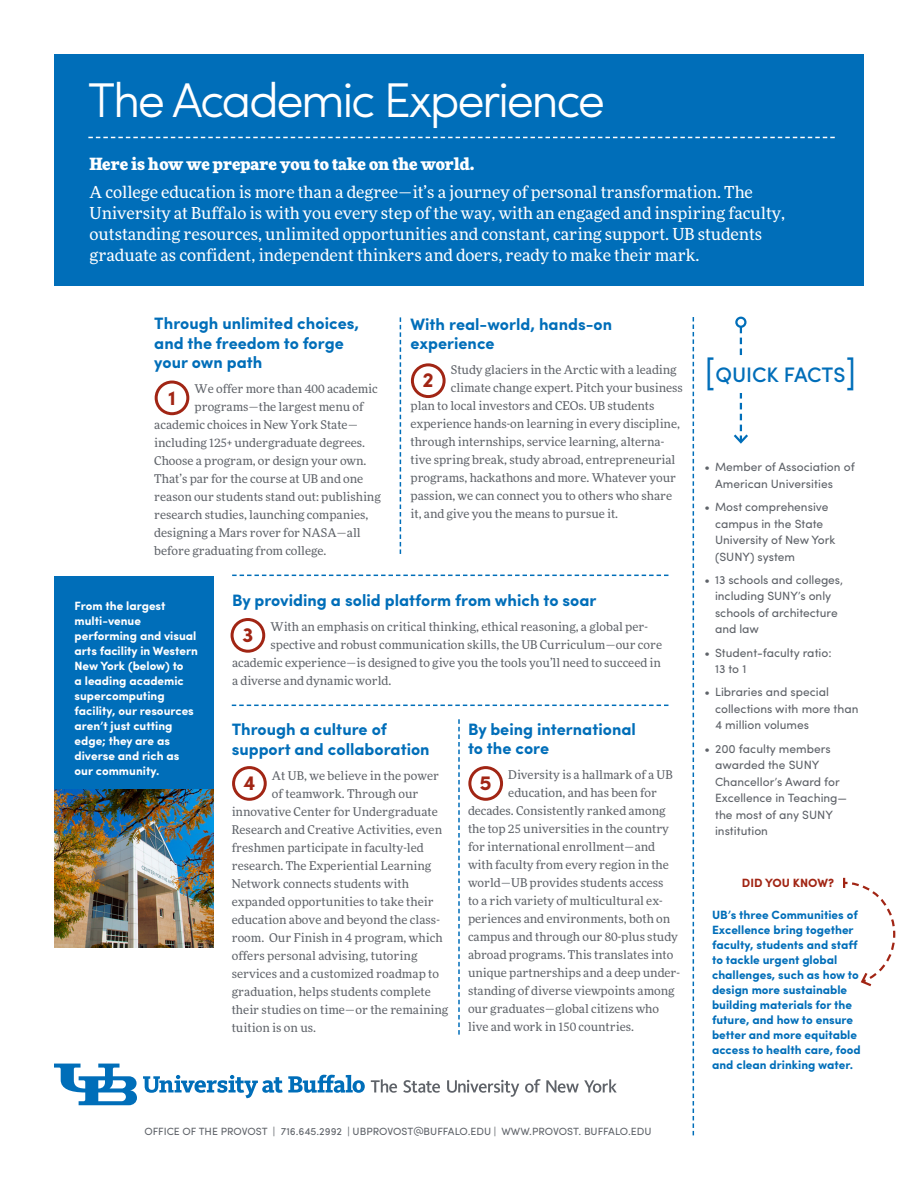
<style>
.page{position:relative;width:918px;height:1188px;background:#fff}
.page>*{position:absolute;margin:0;border:0;box-sizing:border-box;transform-origin:0 0}
.t1{font:300 48.9px "Sofia Pro";letter-spacing:-.05em;color:#fff}
.t2{font:500 21px "Sofia Pro";color:#006eb9}
.t3{font:700 20.7px "Sofia Pro";color:#a12514}
.t4{font:16.5px/21px "FF More Pro";color:#fff}
.t5{font:700 16.5px/19.5px "Sofia Pro";color:#006eb9}
.t6{font:900 16.5px "FF More Pro";color:#fff}
.t7{font:12px "FF More Pro";color:#5f6369}
.t8{font:12px/16.5px "Sofia Pro";color:#5f6369}
.t9{font:700 12px/15px "Sofia Pro";color:#006eb9}
.t10{font:700 12px/15px "Sofia Pro";color:#fff}
.t11{font:700 12px "Sofia Pro";color:#a12514}
.t12{font:10.5px "Sofia Pro";color:#5f6369}
.s1{font-weight:300;font-size:36px}
</style>
<div class="page">
<img style="left:54px;top:788px;width:159px;height:159px">
<div style="left:54px;top:54px;width:810px;height:232px;background:#006eb9"></div>
<div style="left:54px;top:576px;width:159px;height:212px;background:#006eb9"></div>
<svg style="left:400px;top:317px;width:1px;height:237px"></svg>
<svg style="left:458px;top:719px;width:2px;height:316px"></svg>
<svg style="left:693px;top:317px;width:1px;height:818px"></svg>
<svg style="left:232px;top:575px;width:436px;height:1px"></svg>
<svg style="left:232px;top:705px;width:436px;height:1px"></svg>
<svg style="left:88px;top:137px;width:747px;height:1px"></svg>
<svg style="left:54px;top:1064px;width:83px;height:41px"></svg>
<svg style="left:371px;top:1079px;width:26px;height:14px"></svg>
<svg style="left:403px;top:1080px;width:37px;height:13px"></svg>
<svg style="left:447px;top:1080px;width:72px;height:17px"></svg>
<svg style="left:525px;top:1079px;width:92px;height:14px"></svg>
<svg style="left:143px;top:1075px;width:222px;height:23px"></svg>
<div style="left:735px;top:317px;width:12px;height:11px;border:2px solid #006eb9;border-radius:50%"></div>
<svg style="left:734px;top:327px;width:14px;height:117px"></svg>
<div style="left:735px;top:359px;width:12px;height:34px;background:#fff"></div>
<div style="left:155px;top:381px;width:34px;height:34px;border:3px solid #a12514;border-radius:50%"></div>
<div style="left:411px;top:363px;width:35px;height:35px;border:3px solid #a12514;border-radius:50%"></div>
<div style="left:231px;top:618px;width:34px;height:35px;border:3px solid #a12514;border-radius:50%"></div>
<div style="left:232px;top:766px;width:35px;height:35px;border:3px solid #a12514;border-radius:50%"></div>
<div style="left:468px;top:766px;width:35px;height:35px;border:3px solid #a12514;border-radius:50%"></div>
<svg style="left:843px;top:878px;width:53px;height:109px"></svg>
<p class="t1" style="left:88px;top:64px;width:519px">The Academic Experience</p>
<p class="t6" style="left:90px;top:151px;width:387px">Here is how we prepare you to take on the world.</p>
<p class="t4" style="left:90px;top:180px;width:697px">A college education is more than a degree—it’s a journey of personal transformation. The University at Buffalo is with you every step of the way, with an engaged and inspiring faculty, outstanding resources, unlimited opportunities and constant, caring support. UB students graduate as confident, independent thinkers and doers, ready to make their mark.</p>
<p class="t5" style="left:154px;top:313px;width:206px">Through unlimited choices, and the freedom to forge your own path</p>
<p class="t7" style="left:195px;top:381px;width:185px">We offer more than 400 academic</p>
<p class="t7" style="left:195px;top:399px;width:170px">programs—the largest menu of</p>
<p class="t7" style="left:154px;top:417px;width:205px">academic choices in New York State—</p>
<p class="t7" style="left:154px;top:435px;width:212px">including 125+ undergraduate degrees.</p>
<p class="t7" style="left:154px;top:453px;width:214px">Choose a program, or design your own.</p>
<p class="t7" style="left:154px;top:471px;width:210px">That’s par for the course at UB and one</p>
<p class="t7" style="left:154px;top:489px;width:228px">reason our students stand out: publishing</p>
<p class="t7" style="left:154px;top:507px;width:216px">research studies, launching companies,</p>
<p class="t7" style="left:154px;top:525px;width:208px">designing a Mars rover for NASA—all</p>
<p class="t7" style="left:154px;top:543px;width:174px">before graduating from college.</p>
<p class="t5" style="left:232px;top:590px;width:366px">By providing a solid platform from which to soar</p>
<p class="t7" style="left:270px;top:619px;width:379px">With an emphasis on critical thinking, ethical reasoning, a global per-</p>
<p class="t7" style="left:270px;top:637px;width:393px">spective and robust communication skills, the UB Curriculum—our core</p>
<p class="t7" style="left:232px;top:655px;width:430px">academic experience—is designed to give you the tools you’ll need to succeed in</p>
<p class="t7" style="left:232px;top:673px;width:161px">a diverse and dynamic world.</p>
<p class="t5" style="left:411px;top:313px;width:203px">With real-world, hands-on experience</p>
<p class="t7" style="left:451px;top:362px;width:227px">Study glaciers in the Arctic with a leading</p>
<p class="t7" style="left:451px;top:380px;width:234px">climate change expert. Pitch your business</p>
<p class="t7" style="left:411px;top:398px;width:245px">plan to local investors and CEOs. UB students</p>
<p class="t7" style="left:411px;top:416px;width:271px">experience hands-on learning in every discipline,</p>
<p class="t7" style="left:411px;top:434px;width:255px">through internships, service learning, alterna-</p>
<p class="t7" style="left:411px;top:452px;width:266px">tive spring break, study abroad, entrepreneurial</p>
<p class="t7" style="left:411px;top:470px;width:267px">programs, hackathons and more. Whatever your</p>
<p class="t7" style="left:411px;top:488px;width:263px">passion, we can connect you to others who share</p>
<p class="t7" style="left:411px;top:506px;width:209px">it, and give you the means to pursue it.</p>
<p class="t3" style="left:423px;top:364px;width:13px">2</p>
<p class="t3" style="left:168px;top:382px;width:9px">1</p>
<p class="t10" style="left:75px;top:597px;width:125px">From the largest multi-venue performing and visual arts facility in Western<br>New York (below) to<br>a leading academic supercomputing facility, our resources aren’t just cutting edge; they are as diverse and rich as our community.</p>
<p class="t3" style="left:242px;top:619px;width:13px">3</p>
<p class="t5" style="left:468px;top:718px;width:169px">By being international to the core</p>
<p class="t7" style="left:508px;top:766px;width:166px">Diversity is a hallmark of a UB</p>
<p class="t7" style="left:508px;top:784px;width:150px">education, and has been for</p>
<p class="t7" style="left:468px;top:802px;width:199px">decades. Consistently ranked among</p>
<p class="t7" style="left:468px;top:820px;width:203px">the top 25 universities in the country</p>
<p class="t7" style="left:468px;top:838px;width:189px">for international enrollment—and</p>
<p class="t7" style="left:468px;top:856px;width:202px">with faculty from every region in the</p>
<p class="t7" style="left:468px;top:874px;width:197px">world—UB provides students access</p>
<p class="t7" style="left:468px;top:892px;width:196px">to a rich variety of multicultural ex-</p>
<p class="t7" style="left:468px;top:910px;width:204px">periences and environments, both on</p>
<p class="t7" style="left:468px;top:928px;width:211px">campus and through our 80-plus study</p>
<p class="t7" style="left:468px;top:946px;width:207px">abroad programs. This translates into</p>
<p class="t7" style="left:468px;top:964px;width:214px">unique partnerships and a deep under-</p>
<p class="t7" style="left:468px;top:982px;width:208px">standing of diverse viewpoints among</p>
<p class="t7" style="left:468px;top:1000px;width:193px">our graduates—global citizens who</p>
<p class="t7" style="left:468px;top:1018px;width:168px">live and work in 150 countries.</p>
<p class="t5" style="left:232px;top:719px;width:199px">Through a culture of support and collaboration</p>
<p class="t7" style="left:272px;top:767px;width:169px">At UB, we believe in the power</p>
<p class="t7" style="left:272px;top:785px;width:148px">of teamwork. Through our</p>
<p class="t7" style="left:232px;top:803px;width:208px">innovative Center for Undergraduate</p>
<p class="t7" style="left:232px;top:821px;width:212px">Research and Creative Activities, even</p>
<p class="t7" style="left:232px;top:839px;width:194px">freshmen participate in faculty-led</p>
<p class="t7" style="left:232px;top:857px;width:201px">research. The Experiential Learning</p>
<p class="t7" style="left:232px;top:875px;width:179px">Network connects students with</p>
<p class="t7" style="left:232px;top:893px;width:204px">expanded opportunities to take their</p>
<p class="t7" style="left:232px;top:911px;width:210px">education above and beyond the class-</p>
<p class="t7" style="left:232px;top:929px;width:212px">room. Our Finish in 4 program, which</p>
<p class="t7" style="left:232px;top:947px;width:187px">offers personal advising, tutoring</p>
<p class="t7" style="left:232px;top:965px;width:209px">services and a customized roadmap to</p>
<p class="t7" style="left:232px;top:983px;width:201px">graduation, helps students complete</p>
<p class="t7" style="left:232px;top:1001px;width:218px">their studies on time—or the remaining</p>
<p class="t7" style="left:232px;top:1019px;width:86px">tuition is on us.</p>
<p class="t3" style="left:243px;top:767px;width:14px">4</p>
<p class="t3" style="left:480px;top:767px;width:14px">5</p>
<p class="t12" style="left:144px;top:1123px;width:509px">OFFICE OF THE PROVOST | 716.645.2992 | UBPROVOST@BUFFALO.EDU | WWW.PROVOST. BUFFALO.EDU</p>
<p class="t2" style="left:705px;top:359px;width:153px"><span class="s1">[</span>QUICK FACTS<span class="s1">]</span></p>
<p class="t8" style="left:715px;top:458px;width:141px;text-indent:-10px">• Member of Association of<br>American Universities</p>
<p class="t8" style="left:715px;top:498px;width:122px;text-indent:-10px">• Most comprehensive campus in the State<br>University of New York (SUNY) system</p>
<p class="t8" style="left:715px;top:571px;width:130px;text-indent:-10px">• 13 schools and colleges, including SUNY’s only schools of architecture and law</p>
<p class="t8" style="left:715px;top:643px;width:118px;text-indent:-10px">• Student-faculty ratio:<br>13 to 1</p>
<p class="t8" style="left:715px;top:683px;width:145px;text-indent:-10px">• Libraries and special collections with more than<br>4 million volumes</p>
<p class="t8" style="left:715px;top:739px;width:134px;text-indent:-10px">• 200 faculty members awarded the SUNY<br>Chancellor’s Award for<br>Excellence in Teaching— the most of any SUNY institution</p>
<p class="t11" style="left:742px;top:874px;width:94px">DID YOU KNOW?</p>
<p class="t9" style="left:712px;top:907px;width:150px">UB’s three Communities of<br>Excellence bring together faculty, students and staff to tackle urgent global challenges, such as how to design more sustainable building materials for the future, and how to ensure better and more equitable access to health care, food and clean drinking water.</p>
</div>
